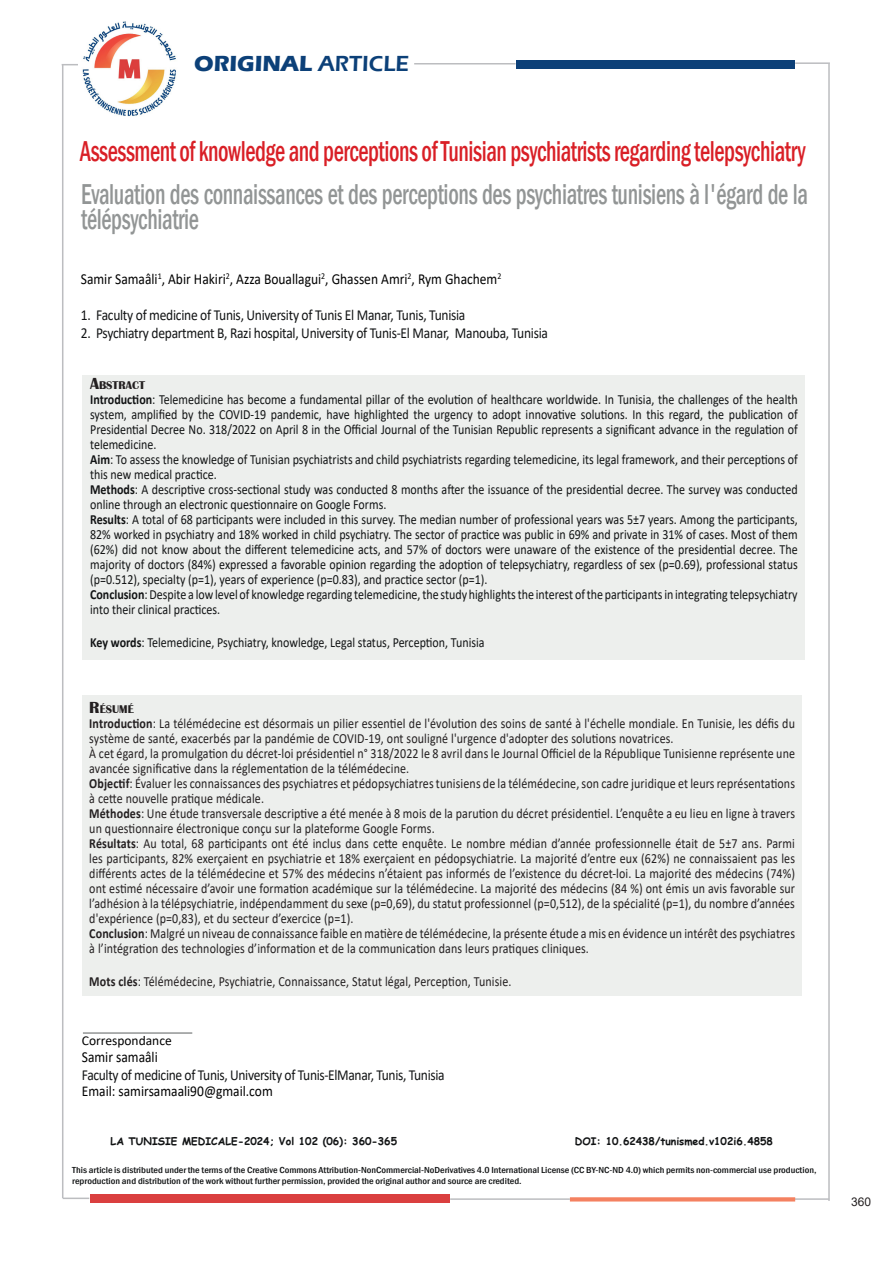
<style>
.page{position:relative;width:893px;height:1263px;background:#fff}
.page>*{position:absolute;margin:0;border:0;box-sizing:border-box;transform-origin:0 0}
.t1{font:500 condensed 29.55px/24.6px "Franklin Gothic";letter-spacing:-.015em;color:#929595;scale:.77 1}
.t2{font:500 condensed 29.55px "Franklin Gothic";letter-spacing:-.02em;color:#d91f26;scale:.77 1}
.t3{font:700 22.5px "Eras ITC";color:#0c4078}
.t4{font:15.3px "Calibri";letter-spacing:-.02em;color:#111314;scale:.88 1}
.t5{font:15.3px "Calibri";color:#000;scale:.88 1}
.t6{font:15px "Calibri";color:#000;scale:.9 1}
.t7{font:13.95px/15px "Calibri";letter-spacing:.01em;color:#231f20;scale:.86 1}
.t8{font:13.95px/15px "Calibri";color:#111314;scale:.86 1}
.t9{font:13.5px "Calibri";color:#000}
.t10{font:12px "Arial";color:#231f20}
.t11{font:700 11.55px "Britannic";color:#231f20}
.t12{font:700 10.5px "Comic Sans MS";color:#111314}
.t13{font:500 condensed 9px/10.8px "Franklin Gothic";color:#111314;scale:1.13 1}
.s1{font-weight:600}
.s2{font-size:16.5px}
.s3{font-weight:700}
</style>
<div class="page">
<div style="left:82px;top:375px;width:723px;height:284px;background:#edefed"></div>
<div style="left:82px;top:695px;width:719px;height:301px;background:#edefed"></div>
<hr style="left:83px;top:1032px;width:109px;height:2px;background:#929595">
<div style="left:516px;top:60px;width:278px;height:8px;background:#0c4078"></div>
<svg style="left:62px;top:64px;width:16px;height:1px"></svg>
<hr style="left:62px;top:65px;width:1px;height:1133px;background:#bcbdc0">
<hr style="left:828px;top:64px;width:2px;height:1137px;background:#bcbdc0">
<hr style="left:795px;top:62px;width:35px;height:2px;background:#bcbdc0">
<hr style="left:414px;top:63px;width:102px;height:2px;background:#bcbdc0">
<div style="left:90px;top:1194px;width:359px;height:9px;background:#da3f3f"></div>
<hr style="left:794px;top:1198px;width:35px;height:2px;background:#bcbdc0">
<svg style="left:570px;top:1197px;width:225px;height:4px"></svg>
<hr style="left:450px;top:1198px;width:120px;height:2px;background:#bcbdc0">
<hr style="left:63px;top:1197px;width:26px;height:2px;background:#bcbdc0">
<img style="left:82px;top:21px;width:94px;height:96px">
<p class="t3" style="left:194px;top:51px;width:216px">ORIGINAL <span class="s1">ARTICLE</span></p>
<p class="t2" style="left:80px;top:132px;width:944px">Assessment of knowledge and perceptions of Tunisian psychiatrists regarding telepsychiatry</p>
<p class="t1" style="left:81px;top:182px;width:945px">Evaluation des connaissances et des perceptions des psychiatres tunisiens à l'égard de la télépsychiatrie</p>
<p class="t5" style="left:81px;top:268px;width:479px">Samir Samaâli<sup>1</sup>, Abir Hakiri<sup>2</sup>, Azza Bouallagui<sup>2</sup>, Ghassen Amri<sup>2</sup>, Rym Ghachem<sup>2</sup></p>
<p class="t4" style="left:81px;top:305px;width:439px">1. Faculty of medicine of Tunis, University of Tunis El Manar, Tunis, Tunisia</p>
<p class="t4" style="left:81px;top:323px;width:532px">2. Psychiatry department B, Razi hospital, University of Tunis-El Manar, Manouba, Tunisia</p>
<p class="t11" style="left:90px;top:379px;width:56px"><span class="s2">A</span>BSTRACT</p>
<p class="t8" style="left:90px;top:392px;width:824px;text-align:justify"><span class="s3">Introduction</span>: Telemedicine has become a fundamental pillar of the evolution of healthcare worldwide. In Tunisia, the challenges of the health system, amplified by the COVID-19 pandemic, have highlighted the urgency to adopt innovative solutions. In this regard, the publication of Presidential Decree No. 318/2022 on April 8 in the Official Journal of the Tunisian Republic represents a significant advance in the regulation of telemedicine.</p>
<p class="t8" style="left:90px;top:452px;width:824px"><span class="s3">Aim</span>: To assess the knowledge of Tunisian psychiatrists and child psychiatrists regarding telemedicine, its legal framework, and their perceptions of this new medical practice.</p>
<p class="t8" style="left:90px;top:482px;width:824px"><span class="s3">Methods</span>: A descriptive cross-sectional study was conducted 8 months after the issuance of the presidential decree. The survey was conducted online through an electronic questionnaire on Google Forms.</p>
<p class="t8" style="left:90px;top:512px;width:824px;text-align:justify"><span class="s3">Results</span>: A total of 68 participants were included in this survey. The median number of professional years was 5±7 years. Among the participants, 82% worked in psychiatry and 18% worked in child psychiatry. The sector of practice was public in 69% and private in 31% of cases. Most of them (62%) did not know about the different telemedicine acts, and 57% of doctors were unaware of the existence of the presidential decree. The majority of doctors (84%) expressed a favorable opinion regarding the adoption of telepsychiatry, regardless of sex (p=0.69), professional status (p=0.512), specialty (p=1), years of experience (p=0.83), and practice sector (p=1).</p>
<p class="t8" style="left:90px;top:587px;width:824px"><span class="s3">Conclusion</span>: Despite a low level of knowledge regarding telemedicine, the study highlights the interest of the participants in integrating telepsychiatry into their clinical practices.</p>
<p class="t8" style="left:90px;top:635px;width:460px"><span class="s3">Key words</span>: Telemedicine, Psychiatry, knowledge, Legal status, Perception, Tunisia</p>
<p class="t11" style="left:89px;top:702px;width:46px"><span class="s2">R</span>ÉSUMÉ</p>
<p class="t7" style="left:89px;top:715px;width:822px"><span class="s3">Introduction</span>: La télémédecine est désormais un pilier essentiel de l'évolution des soins de santé à l'échelle mondiale. En Tunisie, les défis du système de santé, exacerbés par la pandémie de COVID-19, ont souligné l'urgence d'adopter des solutions novatrices.</p>
<p class="t7" style="left:89px;top:745px;width:822px">À cet égard, la promulgation du décret-loi présidentiel n° 318/2022 le 8 avril dans le Journal Officiel de la République Tunisienne représente une avancée significative dans la réglementation de la télémédecine.</p>
<p class="t7" style="left:89px;top:775px;width:822px"><span class="s3">Objectif</span>: Évaluer les connaissances des psychiatres et pédopsychiatres tunisiens de la télémédecine, son cadre juridique et leurs représentations à cette nouvelle pratique médicale.</p>
<p class="t7" style="left:89px;top:805px;width:822px"><span class="s3">Méthodes</span>: Une étude transversale descriptive a été menée à 8 mois de la parution du décret présidentiel. L’enquête a eu lieu en ligne à travers un questionnaire électronique conçu sur la plateforme Google Forms.</p>
<p class="t7" style="left:89px;top:835px;width:822px;text-align:justify"><span class="s3">Résultats</span>: Au total, 68 participants ont été inclus dans cette enquête. Le nombre médian d’année professionnelle était de 5±7 ans. Parmi les participants, 82% exerçaient en psychiatrie et 18% exerçaient en pédopsychiatrie. La majorité d’entre eux (62%) ne connaissaient pas les différents actes de la télémédecine et 57% des médecins n’étaient pas informés de l’existence du décret-loi. La majorité des médecins (74%) ont estimé nécessaire d’avoir une formation académique sur la télémédecine. La majorité des médecins (84 %) ont émis un avis favorable sur l’adhésion à la télépsychiatrie, indépendamment du sexe (p=0,69), du statut professionnel (p=0,512), de la spécialité (p=1), du nombre d’années d'expérience (p=0,83), et du secteur d’exercice (p=1).</p>
<p class="t7" style="left:89px;top:925px;width:822px"><span class="s3">Conclusion</span>: Malgré un niveau de connaissance faible en matière de télémédecine, la présente étude a mis en évidence un intérêt des psychiatres à l’intégration des technologies d’information et de la communication dans leurs pratiques cliniques.</p>
<p class="t7" style="left:89px;top:973px;width:492px"><span class="s3">Mots clés</span>: Télémédecine, Psychiatrie, Connaissance, Statut légal, Perception, Tunisie.</p>
<p class="t9" style="left:82px;top:1031px;width:91px">Correspondance</p>
<p class="t5" style="left:82px;top:1046px;width:88px">Samir samaâli</p>
<p class="t4" style="left:82px;top:1064px;width:414px">Faculty of medicine of Tunis, University of Tunis-ElManar, Tunis, Tunisia</p>
<p class="t6" style="left:82px;top:1080px;width:214px">Email: samirsamaali90@gmail.com</p>
<p class="t12" style="left:111px;top:1133px;width:288px">LA TUNISIE MEDICALE-2024; Vol 102 (06): 360-365</p>
<p class="t12" style="left:575px;top:1133px;width:200px">DOI: 10.62438/tunismed.v102i6.4858</p>
<p class="t13" style="left:72px;top:1164px;width:660px">This article is distributed under the terms of the Creative Commons Attribution-NonCommercial-NoDerivatives 4.0 International License (CC BY-NC-ND 4.0) which permits non-commercial use production, reproduction and distribution of the work without further permission, provided the original author and source are credited.</p>
<p class="t10" style="left:851px;top:1194px;width:22px">360</p>
</div>
